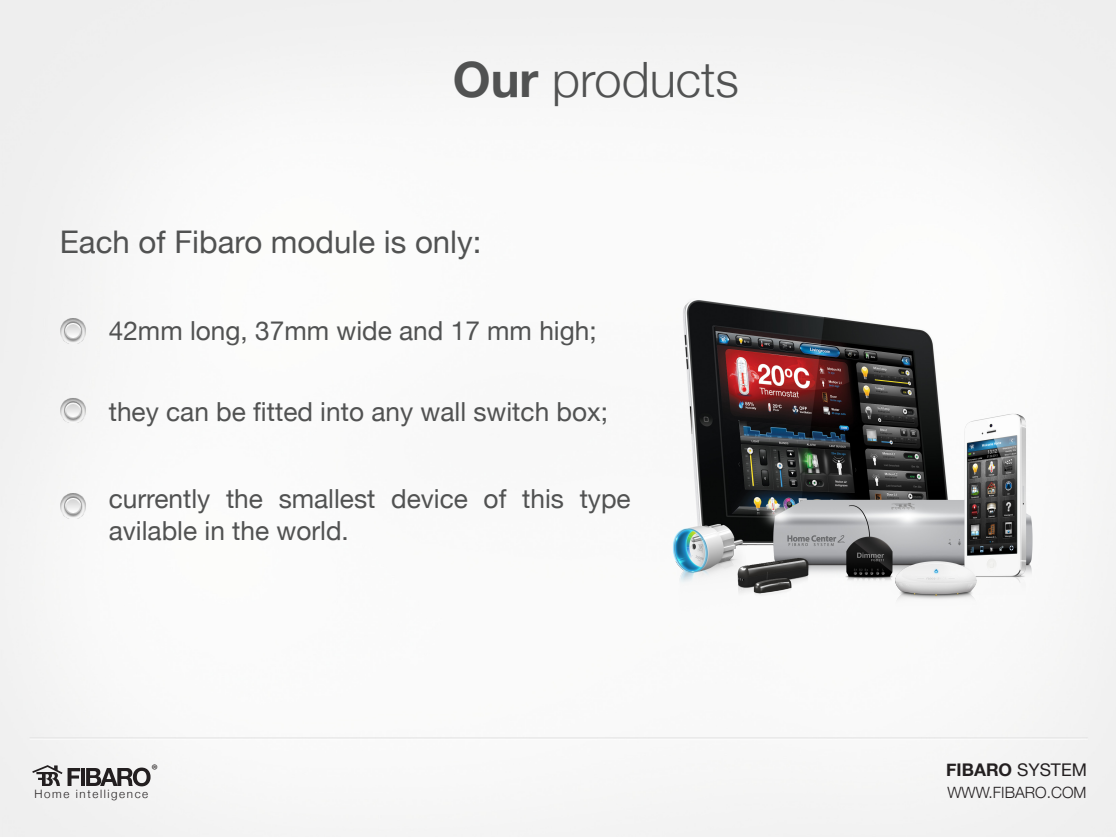
<style>
.page{position:relative;width:1116px;height:837px;background:#fff}
.page>*{position:absolute;margin:0;border:0;box-sizing:border-box;transform-origin:0 0}
.t1{font:300 48.75px "Helvetica Neue";color:#515252}
.t2{font:31.2px "Helvetica Neue";color:#515252}
.t3{font:26.25px/31.5px "Helvetica Neue";color:#515252}
.t4{font:700 17.48px "Helvetica Neue";color:#231f20}
.t5{font:300 15.52px "Helvetica Neue";color:#231f20}
.t6{font:15.38px "Myriad Pro";color:#231f20}
.t7{font:300 11.55px "Helvetica Neue";letter-spacing:.14em;color:#231f20}
.s1{font-weight:700}
.s2{font-weight:400}
</style>
<div class="page">
<svg style="left:32px;top:765px;width:30px;height:21px"></svg>
<svg style="left:68px;top:768px;width:12px;height:18px"></svg>
<hr style="left:81px;top:768px;width:4px;height:18px;background:#231f20">
<svg style="left:86px;top:768px;width:65px;height:18px"></svg>
<img style="left:58px;top:314px;width:32px;height:34px">
<img style="left:58px;top:394px;width:32px;height:34px">
<img style="left:58px;top:489px;width:32px;height:34px">
<img style="left:639px;top:285px;width:426px;height:331px">
<h1 class="t1" style="left:453px;top:41px;width:288px"><span class="s1">Our</span> products</h1>
<p class="t2" style="left:60px;top:216px;width:423px">Each of Fibaro module is only:</p>
<p class="t3" style="left:109px;top:313px;width:489px">42mm long, 37mm wide and 17 mm high;</p>
<p class="t3" style="left:109px;top:395px;width:501px">they can be fitted into any wall switch box;</p>
<p class="t3" style="left:109px;top:481px;width:523px">currently the smallest device of this type avilable in the world.</p>
<p class="t6" style="left:152px;top:760px;width:8px">®</p>
<p class="t4" style="left:946px;top:754px;width:142px">FIBARO <span class="s2">SYSTEM</span></p>
<p class="t5" style="left:947px;top:779px;width:140px">WWW.FIBARO.COM</p>
<p class="t7" style="left:34px;top:785px;width:115px">Home intelligence</p>
</div>
